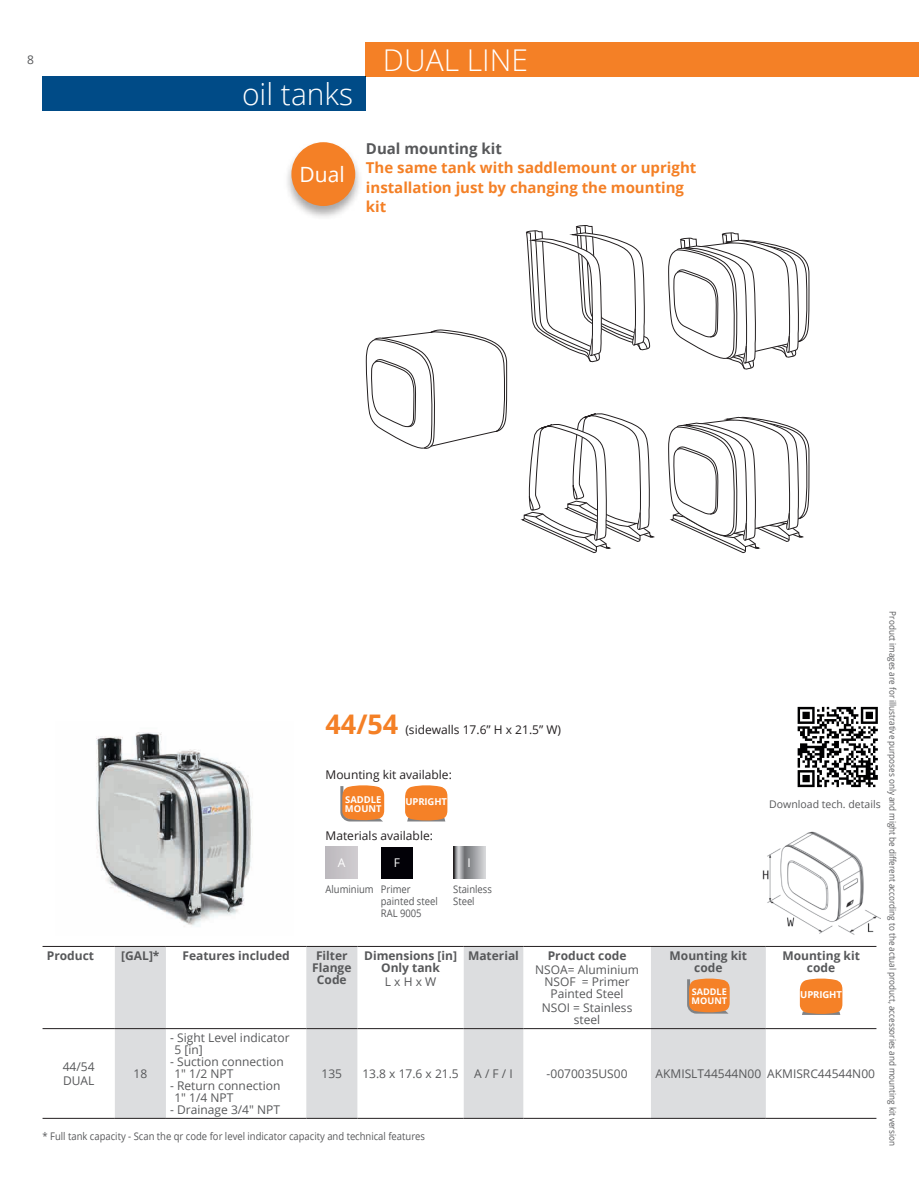
<style>
.page{position:relative;width:919px;height:1187px;background:#fff}
.page>*{position:absolute;margin:0;border:0;box-sizing:border-box;transform-origin:0 0}
.t1{font:300 30px "Open Sans";color:#fff}
.t2{font:700 27px "Open Sans";color:#f48026}
.t3{font:21px "Open Sans";color:#fff}
.t4{font:700 15px/19.5px "Open Sans";color:#f48026}
.t5{font:700 15px "Open Sans";color:#57585a}
.t6{font:12px/12px "Open Sans";color:#57585a}
.t7{font:700 12px/12px "Open Sans";color:#57585a;text-align:center}
.t8{font:12px "Open Sans";color:#231f20}
.t9{font:12px "Open Sans";color:#fff}
.t10{font:10.5px/12px "Open Sans";color:#57585a;scale:.9 1}
.t11{font:10.5px "Open Sans";color:#57585a}
.t12{font:700 9.6px "Open Sans";letter-spacing:-.01em;color:#fff}
.t13{font:700 9.45px/8.9px "Open Sans";color:#fff}
.t14{font:700 9.15px/8.7px "Open Sans";color:#fff}
.t15{font:9px "Open Sans";color:#57585a;scale:.9 1}
</style>
<div class="page">
<div style="left:43px;top:77px;width:323px;height:34px;background:#004b87"></div>
<svg style="left:115px;top:947px;width:650px;height:81px"></svg>
<hr style="left:43px;top:946px;width:72px;height:1px;background:#231f20">
<hr style="left:166px;top:946px;width:140px;height:1px;background:#231f20">
<hr style="left:306px;top:946px;width:51px;height:1px;background:#231f20">
<hr style="left:357px;top:946px;width:106px;height:1px;background:#231f20">
<hr style="left:463px;top:946px;width:60px;height:1px;background:#231f20">
<hr style="left:523px;top:946px;width:128px;height:1px;background:#231f20">
<hr style="left:651px;top:946px;width:114px;height:1px;background:#231f20">
<hr style="left:765px;top:946px;width:111px;height:1px;background:#231f20">
<hr style="left:115px;top:946px;width:51px;height:1px;background:#231f20">
<svg style="left:687px;top:978px;width:42px;height:35px"></svg>
<svg style="left:799px;top:978px;width:43px;height:36px;background:#f38c3c"></svg>
<svg style="left:115px;top:1029px;width:650px;height:88px"></svg>
<hr style="left:43px;top:1028px;width:72px;height:1px;background:#231f20">
<hr style="left:115px;top:1028px;width:51px;height:1px;background:#231f20">
<hr style="left:306px;top:1028px;width:51px;height:1px;background:#231f20">
<hr style="left:357px;top:1028px;width:106px;height:1px;background:#231f20">
<hr style="left:463px;top:1028px;width:60px;height:1px;background:#231f20">
<hr style="left:523px;top:1028px;width:128px;height:1px;background:#231f20">
<hr style="left:651px;top:1028px;width:114px;height:1px;background:#231f20">
<hr style="left:765px;top:1028px;width:111px;height:1px;background:#231f20">
<hr style="left:43px;top:1117px;width:72px;height:1px;background:#231f20">
<hr style="left:115px;top:1117px;width:51px;height:1px;background:#231f20">
<hr style="left:306px;top:1117px;width:51px;height:1px;background:#231f20">
<hr style="left:357px;top:1117px;width:106px;height:1px;background:#231f20">
<hr style="left:463px;top:1117px;width:60px;height:1px;background:#231f20">
<hr style="left:523px;top:1117px;width:128px;height:1px;background:#231f20">
<hr style="left:651px;top:1117px;width:114px;height:1px;background:#231f20">
<hr style="left:765px;top:1117px;width:111px;height:1px;background:#231f20">
<hr style="left:166px;top:1028px;width:140px;height:1px;background:#231f20">
<hr style="left:166px;top:1117px;width:140px;height:1px;background:#231f20">
<div style="left:366px;top:43px;width:552px;height:34px;background:#f48026"></div>
<div style="left:283px;top:140px;width:80px;height:80px;background:#231f20;opacity:.4"></div>
<div style="left:291px;top:142px;width:64px;height:64px;background:#f48026;border-radius:50%"></div>
<svg style="left:797px;top:706px;width:81px;height:82px"></svg>
<svg style="left:797px;top:706px;width:80px;height:81px"></svg>
<img style="left:762px;top:831px;width:118px;height:104px">
<img style="left:96px;top:732px;width:157px;height:195px">
<svg style="left:340px;top:785px;width:44px;height:36px;background:#eb8a3e"></svg>
<svg style="left:405px;top:785px;width:42px;height:36px;background:#f28938"></svg>
<div style="left:325px;top:846px;width:32px;height:32px;background:#c5c2c6"></div>
<div style="left:381px;top:846px;width:31px;height:32px;background:#020107"></div>
<svg style="left:453px;top:846px;width:32px;height:32px"></svg>
<svg style="left:668px;top:232px;width:141px;height:138px"></svg>
<svg style="left:366px;top:330px;width:141px;height:119px"></svg>
<svg style="left:668px;top:416px;width:141px;height:137px"></svg>
<svg style="left:520px;top:413px;width:135px;height:140px"></svg>
<svg style="left:525px;top:225px;width:125px;height:137px"></svg>
<p class="t6" style="left:27px;top:53px;width:8px">8</p>
<h1 class="t1" style="left:242px;top:74px;width:113px">oil tanks</h1>
<h1 class="t1" style="left:383px;top:40px;width:147px">DUAL LINE</h1>
<h3 class="t3" style="left:299px;top:160px;width:47px">Dual</h3>
<p class="t5" style="left:366px;top:138px;width:137px">Dual mounting kit</p>
<p class="t4" style="left:366px;top:158px;width:332px">The same tank with saddlemount or upright installation just by changing the mounting kit</p>
<p class="t15" style="left:898px;top:611px;width:595px;rotate:90deg">Product images are for illustrative purposes only and might be different according to the actual product, accessories and mounting kit version</p>
<h2 class="t2" style="left:325px;top:705px;width:74px">44/54</h2>
<p class="t8" style="left:405px;top:721px;width:157px">(sidewalls 17.6” H x 21.5” W)</p>
<p class="t8" style="left:325px;top:766px;width:128px">Mounting kit available:</p>
<p class="t13" style="left:345px;top:794px;width:38px">SADDLE<br>MOUNT</p>
<p class="t13" style="left:405px;top:796px;width:43px">UPRIGHT</p>
<p class="t8" style="left:325px;top:827px;width:109px">Materials available:</p>
<p class="t9" style="left:337px;top:854px;width:9px">A</p>
<p class="t9" style="left:393px;top:854px;width:8px">F</p>
<p class="t9" style="left:467px;top:854px;width:5px">I</p>
<p class="t10" style="left:381px;top:883px;width:65px;text-indent:-55px">Aluminium Primer painted steel<br>RAL 9005</p>
<p class="t10" style="left:453px;top:883px;width:44px">Stainless<br>Steel</p>
<p class="t11" style="left:769px;top:797px;width:113px">Download tech. details</p>
<p class="t7" style="left:47px;top:949px;width:49px">Product</p>
<p class="t7" style="left:121px;top:949px;width:40px">[GAL]*</p>
<p class="t7" style="left:182px;top:949px;width:109px">Features included</p>
<p class="t7" style="left:312px;top:949px;width:41px">Filter<br>Flange<br>Code</p>
<p class="t7" style="left:364px;top:949px;width:94px">Dimensions [in]<br>Only tank</p>
<p class="t7" style="left:468px;top:949px;width:52px">Material</p>
<p class="t7" style="left:547px;top:949px;width:80px">Product code</p>
<p class="t6" style="left:535px;top:963px;width:105px;text-align:center">NSOA= Aluminium<br>NSOF = Primer<br>Painted Steel</p>
<p class="t6" style="left:541px;top:1001px;width:92px;text-align:center">NSOI = Stainless steel</p>
<p class="t7" style="left:669px;top:949px;width:79px">Mounting kit code</p>
<p class="t14" style="left:691px;top:987px;width:37px">SADDLE<br>MOUNT</p>
<p class="t7" style="left:782px;top:949px;width:79px">Mounting kit code</p>
<p class="t12" style="left:800px;top:987px;width:43px">UPRIGHT</p>
<p class="t6" style="left:385px;top:975px;width:53px">L x H x W</p>
<p class="t6" style="left:174px;top:1031px;width:117px;text-indent:-4px">- Sight Level indicator<br>5 [in]</p>
<p class="t6" style="left:174px;top:1055px;width:111px;text-indent:-4px">- Suction connection<br>1" 1/2 NPT</p>
<p class="t6" style="left:174px;top:1079px;width:107px;text-indent:-4px">- Return connection<br>1" 1/4 NPT</p>
<p class="t6" style="left:170px;top:1103px;width:111px">- Drainage 3/4" NPT</p>
<p class="t6" style="left:63px;top:1059px;width:33px;line-height:13.5px">44/54<br>DUAL</p>
<p class="t6" style="left:133px;top:1067px;width:15px">18</p>
<p class="t6" style="left:321px;top:1067px;width:22px">135</p>
<p class="t6" style="left:362px;top:1067px;width:98px">13.8 x 17.6 x 21.5</p>
<p class="t6" style="left:474px;top:1067px;width:40px">A / F / I</p>
<p class="t6" style="left:546px;top:1067px;width:82px">-0070035US00</p>
<p class="t6" style="left:655px;top:1067px;width:221px">AKMISLT44544N00 AKMISRC44544N00</p>
<p class="t10" style="left:43px;top:1129px;width:426px">* Full tank capacity - Scan the qr code for level indicator capacity and technical features</p>
</div>
